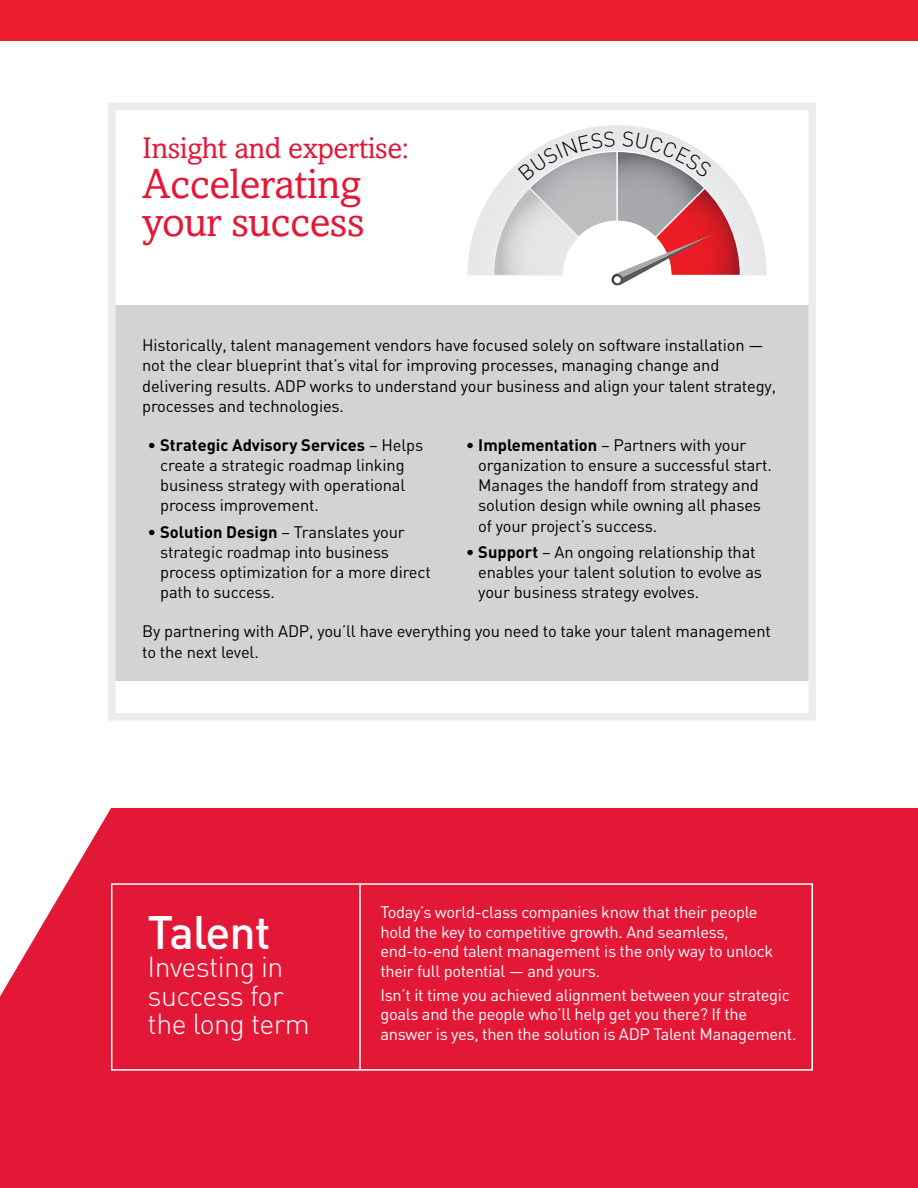
<style>
.page{position:relative;width:918px;height:1188px;background:#fff}
.page>*{position:absolute;margin:0;border:0;box-sizing:border-box;transform-origin:0 0}
.t1{font:500 46.35px "DIN";letter-spacing:-.02em;color:#fff}
.t2{font:42px/37.5px "Amasis MT Std";letter-spacing:-.01em;color:#e31837}
.t3{font:30px "Amasis MT Std";letter-spacing:-.01em;color:#e31837}
.t4{font:300 28.5px/28.5px "DIN";letter-spacing:-.02em;color:#fff}
.t5{font:16.5px/20.2px "DIN";letter-spacing:-.01em;color:#000}
.t6{font:16.5px/19.5px "DIN";letter-spacing:-.02em;color:#fff}
.s1{font-weight:700}
</style>
<div class="page">
<svg style="left:0;top:808px;width:918px;height:380px;background:#e52845"></svg>
<div style="left:111px;top:306px;width:702px;height:375px;background:#d1d3d4"></div>
<div style="left:108px;top:103px;width:708px;height:618px;border:8px solid #ececed"></div>
<svg style="left:467px;top:125px;width:300px;height:150px"></svg>
<div style="left:0;top:0;width:918px;height:40px;background:#ed1c2e"></div>
<div style="left:111px;top:883px;width:702px;height:188px;background:#e31837;border:2px solid #fff"></div>
<hr style="left:359px;top:885px;width:2px;height:184px;background:#fff">
<svg style="left:492px;top:131px;width:250px;height:155px"></svg>
<h3 class="t3" style="left:142px;top:130px;width:268px">Insight and expertise:</h3>
<h2 class="t2" style="left:142px;top:165px;width:224px">Accelerating your success</h2>
<p class="t5" style="left:142px;top:335px;width:635px">Historically, talent management vendors have focused solely on software installation — not the clear blueprint that’s vital for improving processes, managing change and delivering results. ADP works to understand your business and align your talent strategy, processes and technologies.</p>
<p class="t5" style="left:160px;top:434px;width:265px;text-indent:-13px">• <span class="s1">Strategic Advisory Services</span> – Helps create a strategic roadmap linking business strategy with operational process improvement.</p>
<p class="t5" style="left:160px;top:521px;width:272px;text-indent:-13px">• <span class="s1">Solution Design</span> – Translates your strategic roadmap into business process optimization for a more direct path to success.</p>
<p class="t5" style="left:478px;top:434px;width:295px;text-indent:-13px">• <span class="s1">Implementation</span> – Partners with your organization to ensure a successful start.<br>Manages the handoff from strategy and solution design while owning all phases of your project’s success.</p>
<p class="t5" style="left:478px;top:542px;width:285px;text-indent:-13px">• <span class="s1">Support</span> – An ongoing relationship that enables your talent solution to evolve as your business strategy evolves.</p>
<p class="t5" style="left:142px;top:621px;width:630px">By partnering with ADP, you’ll have everything you need to take your talent management to the next level.</p>
<h1 class="t1" style="left:148px;top:903px;width:125px">Talent</h1>
<h3 class="t4" style="left:148px;top:953px;width:164px">Investing in success for the long term</h3>
<p class="t6" style="left:380px;top:902px;width:395px">Today’s world-class companies know that their people hold the key to competitive growth. And seamless, end-to-end talent management is the only way to unlock their full potential — and yours.</p>
<p class="t6" style="left:380px;top:985px;width:418px">Isn’t it time you achieved alignment between your strategic goals and the people who’ll help get you there? If the answer is yes, then the solution is ADP Talent Management.</p>
</div>
